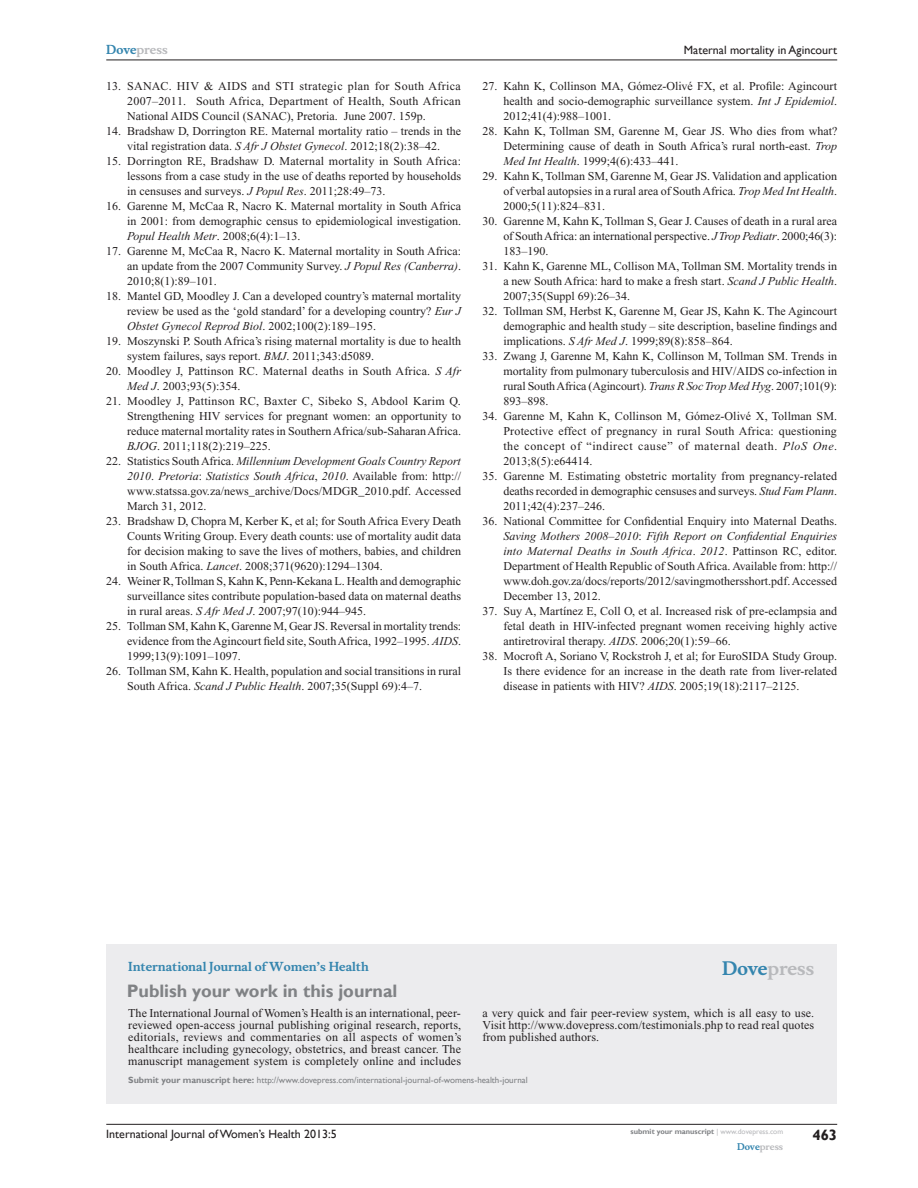
<style>
.page{position:relative;width:918px;height:1188px;background:#fff}
.page>*{position:absolute;margin:0;border:0;box-sizing:border-box;transform-origin:0 0}
.PromBx-H1{font:700 18px "Gill Sans";color:#808285}
.PromBx-Brand{font:700 18px "Musee";color:#b8b9bc}
.t1{font:700 15px "Gill Sans";color:#231f20}
.RefNL2{font:12px/15px "Times New Roman";color:#231f20;text-align:justify}
.PromBx-Tx{font:12px/12px "Times New Roman";letter-spacing:.01em;color:#231f20;text-align:justify}
.t2{font:12px "Gill Sans";color:#231f20}
.PromBx-JrnlName{font:700 12px "Musee";color:#3485ae}
.t3{font:700 12px "Musee";color:#b8b9bc}
.PromBx-SubmitMssWebA{font:9px "Gill Sans";color:#808285}
.t4{font:700 9px "Musee";color:#b8b9bc}
.t5{font:700 7.5px "Gill Sans";color:#808285}
.s1{color:#3485ae}
.s2{font-style:italic}
.s3{font-weight:700}
.s4{font-weight:400;color:#b8b9bc}
</style>
<div class="page">
<div style="left:106px;top:944px;width:731px;height:159px;background:#ececee"></div>
<hr style="left:106px;top:1124px;width:731px;height:1px;background:#231f20">
<hr style="left:106px;top:60px;width:731px;height:1px;background:#231f20">
<p class="t3" style="left:106px;top:43px;width:63px"><span class="s1">Dove</span>press</p>
<p class="RefNL2" style="left:127px;top:79px;width:335px;text-indent:-21px">13. SANAC. HIV &amp; AIDS and STI strategic plan for South Africa 2007–2011. South Africa, Department of Health, South African National AIDS Council (SANAC), Pretoria. June 2007. 159p.</p>
<p class="RefNL2" style="left:106px;top:124px;width:356px;text-align:center">14. Bradshaw D, Dorrington RE. Maternal mortality ratio – trends in the vital registration data. <span class="s2">S Afr J Obstet Gynecol</span>. 2012;18(2):38–42.</p>
<p class="RefNL2" style="left:127px;top:154px;width:335px;text-indent:-21px">15. Dorrington RE, Bradshaw D. Maternal mortality in South Africa: lessons from a case study in the use of deaths reported by households in censuses and surveys. <span class="s2">J Popul Res</span>. 2011;28:49–73.</p>
<p class="RefNL2" style="left:127px;top:199px;width:335px;text-indent:-21px">16. Garenne M, McCaa R, Nacro K. Maternal mortality in South Africa in 2001: from demographic census to epidemiological investigation.<br><span class="s2">Popul Health Metr</span>. 2008;6(4):1–13.</p>
<p class="RefNL2" style="left:127px;top:244px;width:335px;text-indent:-21px">17. Garenne M, McCaa R, Nacro K. Maternal mortality in South Africa: an update from the 2007 Community Survey. <span class="s2">J Popul Res (Canberra)</span>.<br>2010;8(1):89–101.</p>
<p class="RefNL2" style="left:127px;top:289px;width:335px;text-indent:-21px">18. Mantel GD, Moodley J. Can a developed country’s maternal mortality review be used as the ‘gold standard’ for a developing country? <span class="s2">Eur J Obstet Gynecol Reprod Biol</span>. 2002;100(2):189–195.</p>
<p class="RefNL2" style="left:127px;top:334px;width:335px;text-indent:-21px">19. Moszynski P. South Africa’s rising maternal mortality is due to health system failures, says report. <span class="s2">BMJ</span>. 2011;343:d5089.</p>
<p class="RefNL2" style="left:127px;top:364px;width:335px;text-indent:-21px">20. Moodley J, Pattinson RC. Maternal deaths in South Africa. <span class="s2">S Afr<br>Med J</span>. 2003;93(5):354.</p>
<p class="RefNL2" style="left:127px;top:394px;width:335px;text-indent:-21px">21. Moodley J, Pattinson RC, Baxter C, Sibeko S, Abdool Karim Q.<br>Strengthening HIV services for pregnant women: an opportunity to reduce maternal mortality rates in Southern Africa/sub-Saharan Africa.<br><span class="s2">BJOG</span>. 2011;118(2):219–225.</p>
<p class="RefNL2" style="left:127px;top:454px;width:335px;text-indent:-21px">22. Statistics South Africa. <span class="s2">Millennium Development Goals Country Report 2010</span>. <span class="s2">Pretoria</span>: <span class="s2">Statistics South Africa</span>, <span class="s2">2010</span>. Available from: http:// www.statssa.gov.za/news_archive/Docs/MDGR_2010.pdf. Accessed March 31, 2012.</p>
<p class="RefNL2" style="left:127px;top:514px;width:335px;text-indent:-21px">23. Bradshaw D, Chopra M, Kerber K, et al; for South Africa Every Death Counts Writing Group. Every death counts: use of mortality audit data for decision making to save the lives of mothers, babies, and children in South Africa. <span class="s2">Lancet</span>. 2008;371(9620):1294–1304.</p>
<p class="RefNL2" style="left:127px;top:574px;width:335px;text-indent:-21px">24. Weiner R, Tollman S, Kahn K, Penn-Kekana L. Health and demographic surveillance sites contribute population-based data on maternal deaths in rural areas. <span class="s2">S Afr Med J</span>. 2007;97(10):944–945.</p>
<p class="RefNL2" style="left:127px;top:619px;width:335px;text-indent:-21px">25. Tollman SM, Kahn K, Garenne M, Gear JS. Reversal in mortality trends: evidence from the Agincourt field site, South Africa, 1992–1995. <span class="s2">AIDS</span>.<br>1999;13(9):1091–1097.</p>
<p class="RefNL2" style="left:127px;top:664px;width:336px;text-indent:-21px">26. Tollman SM, Kahn K. Health, population and social transitions in rural<br>South Africa. <span class="s2">Scand J Public Health</span>. 2007;35(Suppl 69):4–7.</p>
<p class="t2" style="left:684px;top:43px;width:155px">Maternal mortality in Agincourt</p>
<p class="RefNL2" style="left:503px;top:79px;width:335px;text-indent:-21px">27. Kahn K, Collinson MA, Gómez-Olivé FX, et al. Profile: Agincourt health and socio-demographic surveillance system. <span class="s2">Int J Epidemiol</span>.<br>2012;41(4):988–1001.</p>
<p class="RefNL2" style="left:503px;top:124px;width:336px;text-indent:-21px">28. Kahn K, Tollman SM, Garenne M, Gear JS. Who dies from what?<br>Determining cause of death in South Africa’s rural north-east. <span class="s2">Trop Med Int Health</span>. 1999;4(6):433–441.</p>
<p class="RefNL2" style="left:503px;top:169px;width:335px;text-indent:-21px">29. Kahn K, Tollman SM, Garenne M, Gear JS. Validation and application of verbal autopsies in a rural area of South Africa. <span class="s2">Trop Med Int Health</span>.<br>2000;5(11):824–831.</p>
<p class="RefNL2" style="left:503px;top:214px;width:335px;text-indent:-21px">30. Garenne M, Kahn K, Tollman S, Gear J. Causes of death in a rural area of South Africa: an international perspective. <span class="s2">J Trop Pediatr</span>. 2000;46(3):<br>183–190.</p>
<p class="RefNL2" style="left:503px;top:259px;width:335px;text-indent:-21px">31. Kahn K, Garenne ML, Collison MA, Tollman SM. Mortality trends in a new South Africa: hard to make a fresh start. <span class="s2">Scand J Public Health</span>.<br>2007;35(Suppl 69):26–34.</p>
<p class="RefNL2" style="left:503px;top:304px;width:335px;text-indent:-21px">32. Tollman SM, Herbst K, Garenne M, Gear JS, Kahn K. The Agincourt demographic and health study – site description, baseline findings and implications. <span class="s2">S Afr Med J</span>. 1999;89(8):858–864.</p>
<p class="RefNL2" style="left:503px;top:349px;width:335px;text-indent:-21px">33. Zwang J, Garenne M, Kahn K, Collinson M, Tollman SM. Trends in mortality from pulmonary tuberculosis and HIV/AIDS co-infection in rural South Africa (Agincourt). <span class="s2">Trans R Soc Trop Med Hyg</span>. 2007;101(9):<br>893–898.</p>
<p class="RefNL2" style="left:503px;top:409px;width:335px;text-indent:-21px">34. Garenne M, Kahn K, Collinson M, Gómez-Olivé X, Tollman SM.<br>Protective effect of pregnancy in rural South Africa: questioning the concept of “indirect cause” of maternal death. <span class="s2">PloS One</span>.<br>2013;8(5):e64414.</p>
<p class="RefNL2" style="left:503px;top:469px;width:335px;text-indent:-21px">35. Garenne M. Estimating obstetric mortality from pregnancy-related deaths recorded in demographic censuses and surveys. <span class="s2">Stud Fam Plann</span>.<br>2011;42(4):237–246.</p>
<p class="RefNL2" style="left:503px;top:514px;width:335px;text-indent:-21px">36. National Committee for Confidential Enquiry into Maternal Deaths.<br><span class="s2">Saving Mothers 2008–2010</span>: <span class="s2">Fifth Report on Confidential Enquiries into Maternal Deaths in South Africa</span>. <span class="s2">2012</span>. Pattinson RC, editor.<br>Department of Health Republic of South Africa. Available from: http:// www.doh.gov.za/docs/reports/2012/savingmothersshort.pdf. Accessed December 13, 2012.</p>
<p class="RefNL2" style="left:503px;top:604px;width:335px;text-indent:-21px">37. Suy A, Martínez E, Coll O, et al. Increased risk of pre-eclampsia and fetal death in HIV-infected pregnant women receiving highly active antiretroviral therapy. <span class="s2">AIDS</span>. 2006;20(1):59–66.</p>
<p class="RefNL2" style="left:503px;top:649px;width:335px;text-indent:-21px">38. Mocroft A, Soriano V, Rockstroh J, et al; for EuroSIDA Study Group.<br>Is there evidence for an increase in the death rate from liver-related disease in patients with HIV? <span class="s2">AIDS</span>. 2005;19(18):2117–2125.</p>
<p class="PromBx-JrnlName" style="left:128px;top:959px;width:242px">International Journal of Women’s Health</p>
<p class="PromBx-H1" style="left:127px;top:980px;width:272px">Publish your work in this journal</p>
<p class="PromBx-Brand" style="left:722px;top:958px;width:94px"><span class="s1">Dove</span>press</p>
<p class="PromBx-Tx" style="left:128px;top:1007px;width:335px">The International Journal of Women’s Health is an international, peer&shy;reviewed open-access journal publishing original research, reports, editorials, reviews and commentaries on all aspects of women’s healthcare including gynecology, obstetrics, and breast cancer. The manuscript management system is completely online and includes</p>
<p class="PromBx-Tx" style="left:482px;top:1007px;width:333px">a very quick and fair peer-review system, which is all easy to use.<br>Visit http://www.dovepress.com/testimonials.php to read real quotes from published authors.</p>
<p class="PromBx-SubmitMssWebA" style="left:128px;top:1075px;width:401px"><span class="s3">Submit your manuscript here:</span> http://www.dovepress.com/international-journal-of-womens-health-journal</p>
<p class="t2" style="left:106px;top:1127px;width:232px">International Journal of Women’s Health 2013:5</p>
<p class="t5" style="left:631px;top:1127px;width:154px">submit your manuscript <span class="s4">| www.dovepress.com</span></p>
<p class="t4" style="left:737px;top:1141px;width:48px"><span class="s1">Dove</span>press</p>
<p class="t1" style="left:812px;top:1126px;width:26px">463</p>
</div>
